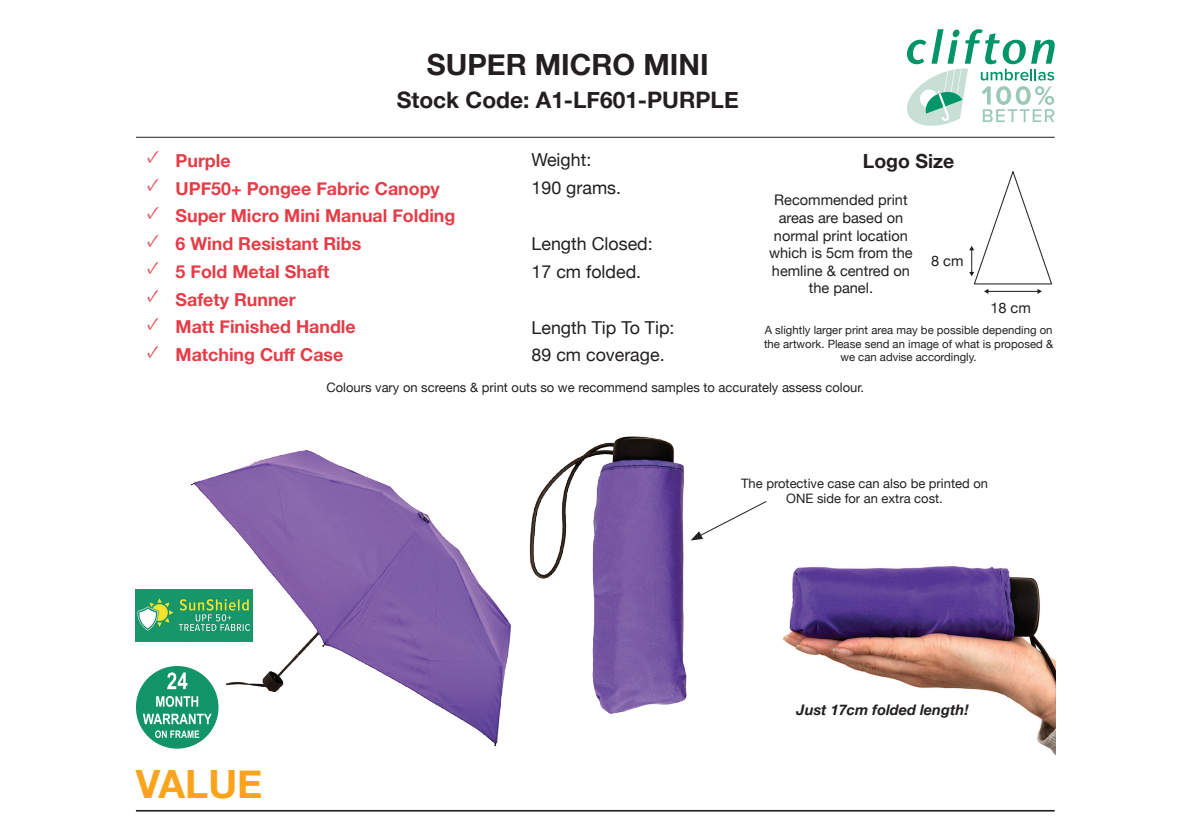
<style>
.page{position:relative;width:1191px;height:840px;background:#fff}
.page>*{position:absolute;margin:0;border:0;box-sizing:border-box;transform-origin:0 0}
.t1{font:700 38.8px "Helvetica Neue";color:#f9a41b}
.t2{font:700 29.2px "Helvetica Neue";color:#231f20}
.t3{font:700 22.6px "Helvetica Neue";color:#231f20}
.t4{font:700 19.4px "Helvetica Neue";color:#231f20}
.t5{font:700 17.8px "Helvetica Neue";color:#e43d47}
.t6{font:17.8px/27.4px "Helvetica Neue";color:#231f20}
.t7{font:14.6px/17.4px "Helvetica Neue";color:#231f20;text-align:center}
.t8{font:italic 700 14.6px "Helvetica Neue";color:#231f20}
.t9{font:13px/15.6px "Helvetica Neue";color:#231f20;text-align:center}
.t10{font:11.4px/13.6px "Helvetica Neue";color:#231f20;text-align:center}
</style>
<div class="page">
<img style="left:537px;top:436px;width:157px;height:278px">
<img style="left:783px;top:566px;width:272px;height:189px">
<img style="left:170px;top:450px;width:367px;height:299px">
<div style="left:136px;top:665px;width:82px;height:83px;background:#119568;border-radius:50%"></div>
<svg style="left:155px;top:730px;width:44px;height:7px"></svg>
<svg style="left:143px;top:713px;width:69px;height:10px"></svg>
<svg style="left:156px;top:696px;width:42px;height:10px"></svg>
<svg style="left:167px;top:672px;width:20px;height:16px"></svg>
<img style="left:136px;top:588px;width:116px;height:53px">
<hr style="left:136px;top:137px;width:918px;height:1px;background:#231f20">
<svg style="left:969px;top:171px;width:83px;height:123px"></svg>
<svg style="left:907px;top:29px;width:147px;height:97px"></svg>
<svg style="left:690px;top:500px;width:77px;height:40px"></svg>
<hr style="left:136px;top:809px;width:918px;height:2px;background:#231f20">
<h2 class="t2" style="left:427px;top:42px;width:283px">SUPER MICRO MINI</h2>
<p class="t3" style="left:397px;top:82px;width:343px">Stock Code: A1-LF601-PURPLE</p>
<p class="t5" style="left:147px;top:146px;width:85px"><sup>✓</sup> Purple</p>
<p class="t5" style="left:147px;top:174px;width:294px"><sup>✓</sup> UPF50+ Pongee Fabric Canopy</p>
<p class="t5" style="left:147px;top:202px;width:310px"><sup>✓</sup> Super Micro Mini Manual Folding</p>
<p class="t5" style="left:147px;top:229px;width:216px"><sup>✓</sup> 6 Wind Resistant Ribs</p>
<p class="t5" style="left:147px;top:257px;width:184px"><sup>✓</sup> 5 Fold Metal Shaft</p>
<p class="t5" style="left:147px;top:285px;width:150px"><sup>✓</sup> Safety Runner</p>
<p class="t5" style="left:147px;top:313px;width:210px"><sup>✓</sup> Matt Finished Handle</p>
<p class="t5" style="left:147px;top:340px;width:198px"><sup>✓</sup> Matching Cuff Case</p>
<p class="t6" style="left:531px;top:147px;width:91px">Weight:<br>190 grams.</p>
<p class="t6" style="left:531px;top:231px;width:123px">Length Closed:<br>17 cm folded.</p>
<p class="t4" style="left:863px;top:146px;width:93px">Logo Size</p>
<p class="t7" style="left:769px;top:192px;width:145px">Recommended print areas are based on normal print location which is 5cm from the hemline &amp; centred on the panel.</p>
<p class="t7" style="left:931px;top:253px;width:34px">8 cm</p>
<p class="t7" style="left:990px;top:300px;width:42px">18 cm</p>
<p class="t6" style="left:531px;top:315px;width:144px">Length Tip To Tip:<br>89 cm coverage.</p>
<p class="t10" style="left:764px;top:323px;width:290px">A slightly larger print area may be possible depending on the artwork. Please send an image of what is proposed &amp; we can advise accordingly.</p>
<p class="t9" style="left:326px;top:380px;width:539px">Colours vary on screens &amp; print outs so we recommend samples to accurately assess colour.</p>
<p class="t9" style="left:741px;top:476px;width:248px">The protective case can also be printed on<br>ONE side for an extra cost.</p>
<h1 class="t1" style="left:136px;top:753px;width:128px">VALUE</h1>
<p class="t8" style="left:796px;top:697px;width:174px">Just 17cm folded length!</p>
</div>
